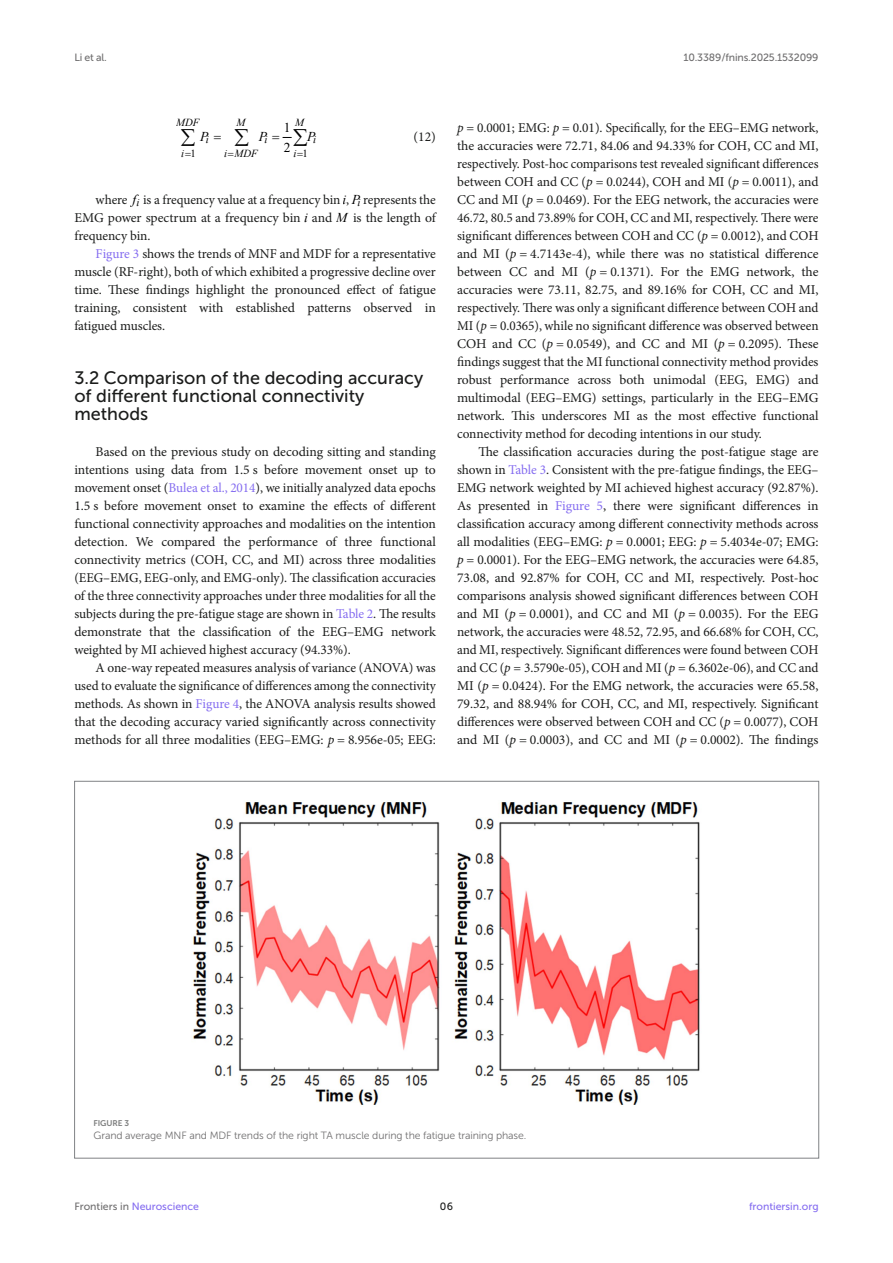
<style>
.page{position:relative;width:893px;height:1263px;background:#fff}
.page>*{position:absolute;margin:0;border:0;box-sizing:border-box;transform-origin:0 0}
.HEAD_2{font:18px/18px "Museo Sans 500";color:#1b1c1b}
.TEXT{font:13.5px/18px "Minion Pro";letter-spacing:-.005em;color:#1b1c1b;text-align:justify}
.TEXT_FLUSH{font:13.5px/18px "Minion Pro";letter-spacing:-.005em;color:#1b1c1b;text-align:justify}
.EQ{font:13.5px "Minion Pro";color:#1b1c1b}
.spi-math-img{font:italic 13.5px "Times New Roman";color:#000}
.spi-math-img-2{font:13.5px/19.4px "Times New Roman";color:#000}
.spi-math-img-3{font:italic 10.8px "Times New Roman";letter-spacing:-.005em;color:#000}
.spi-math-img-4{font:10.8px "Times New Roman";color:#000}
.FIG_LEG{font:10.5px "Museo Sans 300";letter-spacing:-.01em;color:#706f70}
.t1{font:10.5px "Museo Sans 500";color:#856df0}
.t2{font:10.5px "Museo Sans 500";letter-spacing:-.015em;color:#706f70}
.t3{font:10.5px "Museo Sans 500";color:#1b1c1b}
.FIG_HD{font:8.25px "Museo Sans 700";letter-spacing:-.01em;color:#7e7f7f}
.s1{font-family:"Times New Roman";font-style:italic;color:#000}
.s2{color:#856df0}
.s3{font-style:italic}
.s4{color:#706f70}
</style>
<div class="page">
<img style="left:193px;top:800px;width:507px;height:305px">
<p class="t2" style="left:74px;top:51px;width:34px">Li et al.</p>
<p class="t2" style="left:683px;top:51px;width:136px">10.3389/fnins.2025.1532099</p>
<p class="spi-math-img-3" style="left:176px;top:115px;width:25px">MDF</p>
<p class="spi-math-img-3" style="left:236px;top:115px;width:10px">M</p>
<p class="spi-math-img-3" style="left:295px;top:115px;width:10px">M</p>
<p class="spi-math-img-3" style="left:206px;top:132px;width:4px">i</p>
<p class="spi-math-img-3" style="left:264px;top:132px;width:4px">i</p>
<p class="spi-math-img-3" style="left:313px;top:132px;width:4px">i</p>
<p class="spi-math-img-3" style="left:181px;top:146px;width:4px">i</p>
<p class="spi-math-img-3" style="left:224px;top:146px;width:35px">i MDF</p>
<p class="spi-math-img-3" style="left:293px;top:146px;width:4px">i</p>
<p class="spi-math-img-2" style="left:284px;top:118px;width:8px">1<br>2</p>
<p class="spi-math-img" style="left:200px;top:127px;width:10px">P</p>
<p class="spi-math-img" style="left:259px;top:127px;width:10px">P</p>
<p class="spi-math-img" style="left:307px;top:127px;width:10px">P</p>
<p class="EQ" style="left:414px;top:127px;width:24px">(12)</p>
<p class="spi-math-img-4" style="left:190px;top:146px;width:7px">1</p>
<p class="spi-math-img-4" style="left:303px;top:146px;width:7px">1</p>
<p class="TEXT_FLUSH" style="left:74px;top:191px;width:363px;text-indent:69px">is a frequency value at a frequency bin<span class="s1">i</span>, <span class="s1">P</span><sub>i</sub> represents the EMG power spectrum at a frequency bin <span class="s1">i</span> and <span class="s1">M</span> is the length of frequency bin.</p>
<p class="TEXT" style="left:74px;top:245px;width:363px;text-indent:21px"><span class="s2">Figure 3</span> shows the trends of MNF and MDF for a representative muscle (RF-right), both of which exhibited a progressive decline over time. These findings highlight the pronounced effect of fatigue training, consistent with established patterns observed in fatigued muscles.</p>
<p class="HEAD_2" style="left:74px;top:369px;width:350px">3.2 Comparison of the decoding accuracy of different functional connectivity methods</p>
<p class="TEXT" style="left:74px;top:443px;width:363px;text-indent:21px">Based on the previous study on decoding sitting and standing intentions using data from 1.5 s before movement onset up to movement onset (<span class="s2">Bulea et al., 2014</span>), we initially analyzed data epochs 1.5 s before movement onset to examine the effects of different functional connectivity approaches and modalities on the intention detection. We compared the performance of three functional connectivity metrics (COH, CC, and MI) across three modalities (EEG–EMG, EEG-only, and EMG-only). The classification accuracies of the three connectivity approaches under three modalities for all the subjects during the pre-fatigue stage are shown in <span class="s2">Table 2</span>. The results demonstrate that the classification of the EEG–EMG network weighted by MI achieved highest accuracy (94.33%).</p>
<p class="TEXT" style="left:74px;top:659px;width:363px;text-indent:21px">A one-way repeated measures analysis of variance (ANOVA) was used to evaluate the significance of differences among the connectivity methods. As shown in <span class="s2">Figure 4</span>, the ANOVA analysis results showed that the decoding accuracy varied significantly across connectivity methods for all three modalities (EEG–EMG: <span class="s3">p</span> = 8.956e-05; EEG:</p>
<p class="TEXT_FLUSH" style="left:96px;top:191px;width:33px">where</p>
<p class="spi-math-img-3" style="left:132px;top:195px;width:9px">i<sup>f</sup></p>
<p class="TEXT" style="left:457px;top:119px;width:363px"><span class="s3">p</span> = 0.0001; EMG: <span class="s3">p</span> = 0.01). Specifically, for the EEG–EMG network, the accuracies were 72.71, 84.06 and 94.33% for COH, CC and MI, respectively. Post-hoc comparisons test revealed significant differences between COH and CC (<span class="s3">p</span> = 0.0244), COH and MI (<span class="s3">p</span> = 0.0011), and CC and MI (<span class="s3">p</span> = 0.0469). For the EEG network, the accuracies were 46.72, 80.5 and 73.89% for COH, CC and MI, respectively. There were significant differences between COH and CC (<span class="s3">p</span> = 0.0012), and COH and MI (<span class="s3">p</span> = 4.7143e-4), while there was no statistical difference between CC and MI (<span class="s3">p</span> = 0.1371). For the EMG network, the accuracies were 73.11, 82.75, and 89.16% for COH, CC and MI, respectively. There was only a significant difference between COH and MI (<span class="s3">p</span> = 0.0365), while no significant difference was observed between COH and CC (<span class="s3">p</span> = 0.0549), and CC and MI (<span class="s3">p</span> = 0.2095). These findings suggest that the MI functional connectivity method provides robust performance across both unimodal (EEG, EMG) and multimodal (EEG–EMG) settings, particularly in the EEG–EMG network. This underscores MI as the most effective functional connectivity method for decoding intentions in our study.</p>
<p class="TEXT" style="left:457px;top:443px;width:363px;text-indent:21px">The classification accuracies during the post-fatigue stage are shown in <span class="s2">Table 3</span>. Consistent with the pre-fatigue findings, the EEG– EMG network weighted by MI achieved highest accuracy (92.87%).<br>As presented in <span class="s2">Figure 5</span>, there were significant differences in classification accuracy among different connectivity methods across all modalities (EEG–EMG: <span class="s3">p</span> = 0.0001; EEG: <span class="s3">p</span> = 5.4034e-07; EMG: <span class="s3">p</span> = 0.0001). For the EEG–EMG network, the accuracies were 64.85, 73.08, and 92.87% for COH, CC and MI, respectively. Post-hoc comparisons analysis showed significant differences between COH and MI (<span class="s3">p</span> = 0.0001), and CC and MI (<span class="s3">p</span> = 0.0035). For the EEG network, the accuracies were 48.52, 72.95, and 66.68% for COH, CC, and MI, respectively. Significant differences were found between COH and CC (<span class="s3">p</span> = 3.5790e-05), COH and MI (<span class="s3">p</span> = 6.3602e-06), and CC and MI (<span class="s3">p</span> = 0.0424). For the EMG network, the accuracies were 65.58, 79.32, and 88.94% for COH, CC, and MI, respectively. Significant differences were observed between COH and CC (<span class="s3">p</span> = 0.0077), COH and MI (<span class="s3">p</span> = 0.0003), and CC and MI (<span class="s3">p</span> = 0.0002). The findings</p>
<p class="FIG_HD" style="left:94px;top:1118px;width:37px">FIGURE 3</p>
<p class="FIG_LEG" style="left:94px;top:1130px;width:434px">Grand average MNF and MDF trends of the right TA muscle during the fatigue training phase.</p>
<p class="t1" style="left:74px;top:1200px;width:126px"><span class="s4">Frontiers in</span> Neuroscience</p>
<p class="t3" style="left:440px;top:1200px;width:15px">06</p>
<p class="t1" style="left:749px;top:1200px;width:71px">frontiersin.org</p>
</div>
